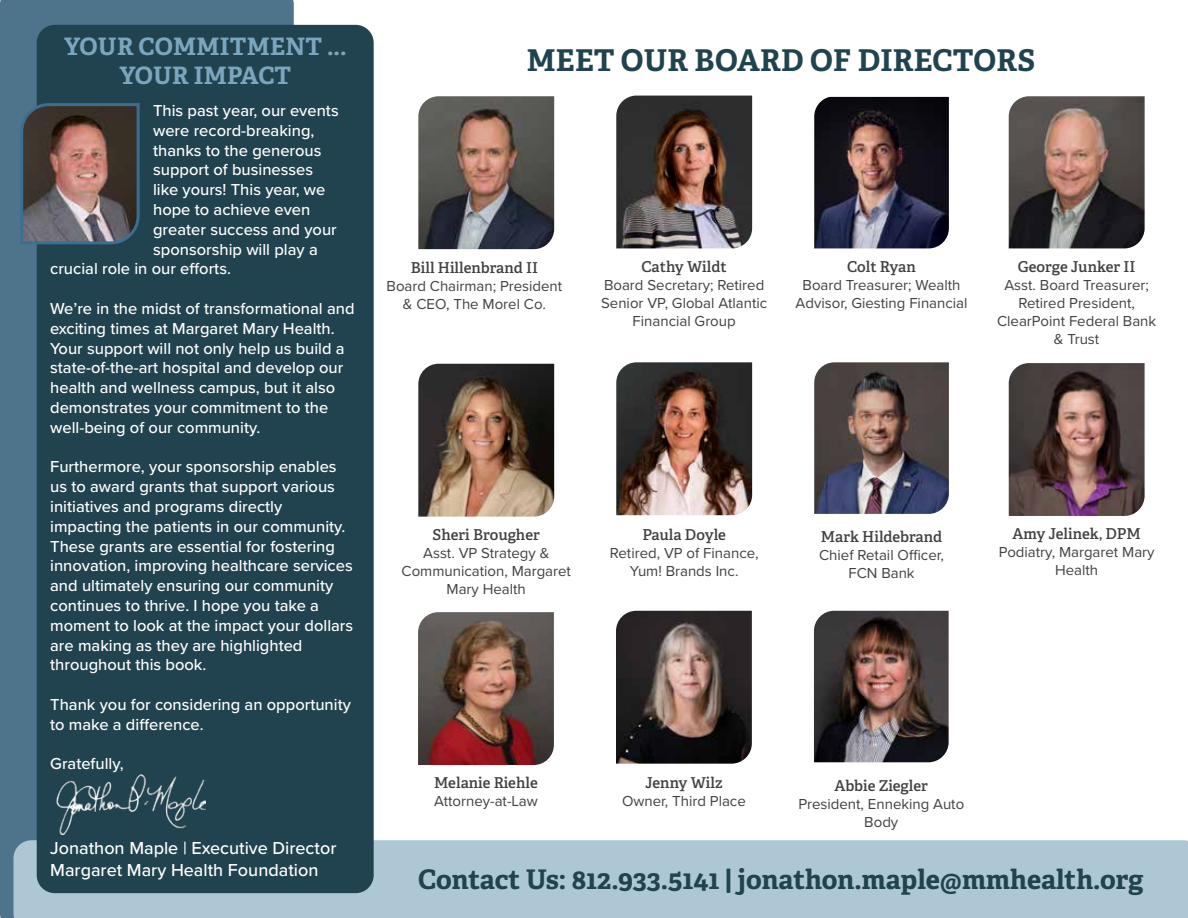
<style>
.page{position:relative;width:1188px;height:918px;background:#fff}
.page>*{position:absolute;margin:0;border:0;box-sizing:border-box;transform-origin:0 0}
.t1{font:700 30px "Adelle";letter-spacing:.01em;color:#21424f}
.t2{font:700 27px "Adelle";color:#21424f}
.t3{font:700 24px/28.8px "Adelle";letter-spacing:.01em;color:#7ba6bd;text-align:center}
.t4{font:500 18px/21.6px "Proxima Nova";color:#fff}
.t5{font:500 16.5px/19.8px "Proxima Nova";color:#fff}
.t6{font:15px/18px "Proxima Nova";color:#414042;text-align:center}
.t7{font:600 15px "Adelle";color:#414042}
</style>
<div class="page">
<div style="left:0;top:0;width:294px;height:918px;background:#4e748b"></div>
<div style="left:14px;top:840px;width:1174px;height:78px;background:#adc8d4"></div>
<div style="left:37px;top:25px;width:337px;height:868px;background:#21424f;border-radius:18px"></div>
<img style="left:19px;top:102px;width:121px;height:144px">
<img style="left:56px;top:775px;width:149px;height:60px">
<img style="left:418px;top:96px;width:136px;height:153px">
<img style="left:616px;top:96px;width:136px;height:152px">
<img style="left:814px;top:97px;width:135px;height:151px">
<img style="left:1009px;top:96px;width:136px;height:152px">
<img style="left:418px;top:364px;width:136px;height:153px">
<img style="left:616px;top:362px;width:136px;height:153px">
<img style="left:814px;top:362px;width:135px;height:152px">
<img style="left:1009px;top:363px;width:136px;height:153px">
<img style="left:418px;top:612px;width:136px;height:153px">
<img style="left:616px;top:611px;width:136px;height:153px">
<img style="left:814px;top:611px;width:135px;height:151px">
<h3 class="t3" style="left:64px;top:32px;width:284px">YOUR COMMITMENT ...<br>YOUR IMPACT</h3>
<p class="t5" style="left:153px;top:100px;width:187px">This past year, our events</p>
<p class="t5" style="left:153px;top:120px;width:163px">were record-breaking,</p>
<p class="t5" style="left:153px;top:140px;width:170px">thanks to the generous</p>
<p class="t5" style="left:153px;top:159px;width:162px">support of businesses</p>
<p class="t5" style="left:153px;top:179px;width:174px">like yours! This year, we</p>
<p class="t5" style="left:153px;top:199px;width:159px">hope to achieve even</p>
<p class="t5" style="left:153px;top:219px;width:185px">greater success and your</p>
<p class="t5" style="left:153px;top:239px;width:166px">sponsorship will play a</p>
<p class="t5" style="left:50px;top:258px;width:182px">crucial role in our efforts.</p>
<p class="t5" style="left:50px;top:298px;width:306px">We’re in the midst of transformational and exciting times at Margaret Mary Health.<br>Your support will not only help us build a state-of-the-art hospital and develop our health and wellness campus, but it also demonstrates your commitment to the well-being of our community.</p>
<p class="t5" style="left:50px;top:456px;width:305px">Furthermore, your sponsorship enables us to award grants that support various initiatives and programs directly impacting the patients in our community.<br>These grants are essential for fostering innovation, improving healthcare services and ultimately ensuring our community continues to thrive. I hope you take a moment to look at the impact your dollars are making as they are highlighted throughout this book.</p>
<p class="t5" style="left:50px;top:694px;width:302px">Thank you for considering an opportunity to make a difference.</p>
<p class="t5" style="left:50px;top:753px;width:75px">Gratefully,</p>
<p class="t4" style="left:50px;top:837px;width:288px">Jonathon Maple | Executive Director<br>Margaret Mary Health Foundation</p>
<h1 class="t1" style="left:527px;top:42px;width:510px">MEET OUR BOARD OF DIRECTORS</h1>
<p class="t7" style="left:411px;top:258px;width:129px">Bill Hillenbrand II</p>
<p class="t6" style="left:387px;top:276px;width:177px">Board Chairman; President &amp; CEO, The Morel Co.</p>
<p class="t7" style="left:642px;top:258px;width:87px">Cathy Wildt</p>
<p class="t6" style="left:601px;top:276px;width:168px">Board Secretary; Retired<br>Senior VP, Global Atlantic<br>Financial Group</p>
<p class="t7" style="left:847px;top:258px;width:70px">Colt Ryan</p>
<p class="t6" style="left:796px;top:276px;width:173px">Board Treasurer; Wealth<br>Advisor, Giesting Financial</p>
<p class="t7" style="left:1018px;top:257px;width:119px">George Junker II</p>
<p class="t6" style="left:997px;top:275px;width:161px">Asst. Board Treasurer;<br>Retired President,<br>ClearPoint Federal Bank &amp; Trust</p>
<p class="t7" style="left:433px;top:525px;width:109px">Sheri Brougher</p>
<p class="t6" style="left:402px;top:543px;width:171px">Asst. VP Strategy &amp;<br>Communication, Margaret<br>Mary Health</p>
<p class="t7" style="left:642px;top:525px;width:85px">Paula Doyle</p>
<p class="t6" style="left:610px;top:543px;width:150px">Retired, VP of Finance,<br>Yum! Brands Inc.</p>
<p class="t7" style="left:821px;top:528px;width:123px">Mark Hildebrand</p>
<p class="t6" style="left:819px;top:546px;width:126px">Chief Retail Officer,<br>FCN Bank</p>
<p class="t7" style="left:1012px;top:525px;width:130px">Amy Jelinek, DPM</p>
<p class="t6" style="left:999px;top:543px;width:157px">Podiatry, Margaret Mary<br>Health</p>
<p class="t7" style="left:434px;top:774px;width:105px">Melanie Riehle</p>
<p class="t6" style="left:434px;top:792px;width:105px">Attorney-at-Law</p>
<p class="t7" style="left:645px;top:774px;width:79px">Jenny Wilz</p>
<p class="t6" style="left:622px;top:792px;width:125px">Owner, Third Place</p>
<p class="t7" style="left:835px;top:776px;width:95px">Abbie Ziegler</p>
<p class="t6" style="left:798px;top:794px;width:167px">President, Enneking Auto<br>Body</p>
<h2 class="t2" style="left:418px;top:863px;width:727px">Contact Us: 812.933.5141 | jonathon.maple@mmhealth.org</h2>
</div>
